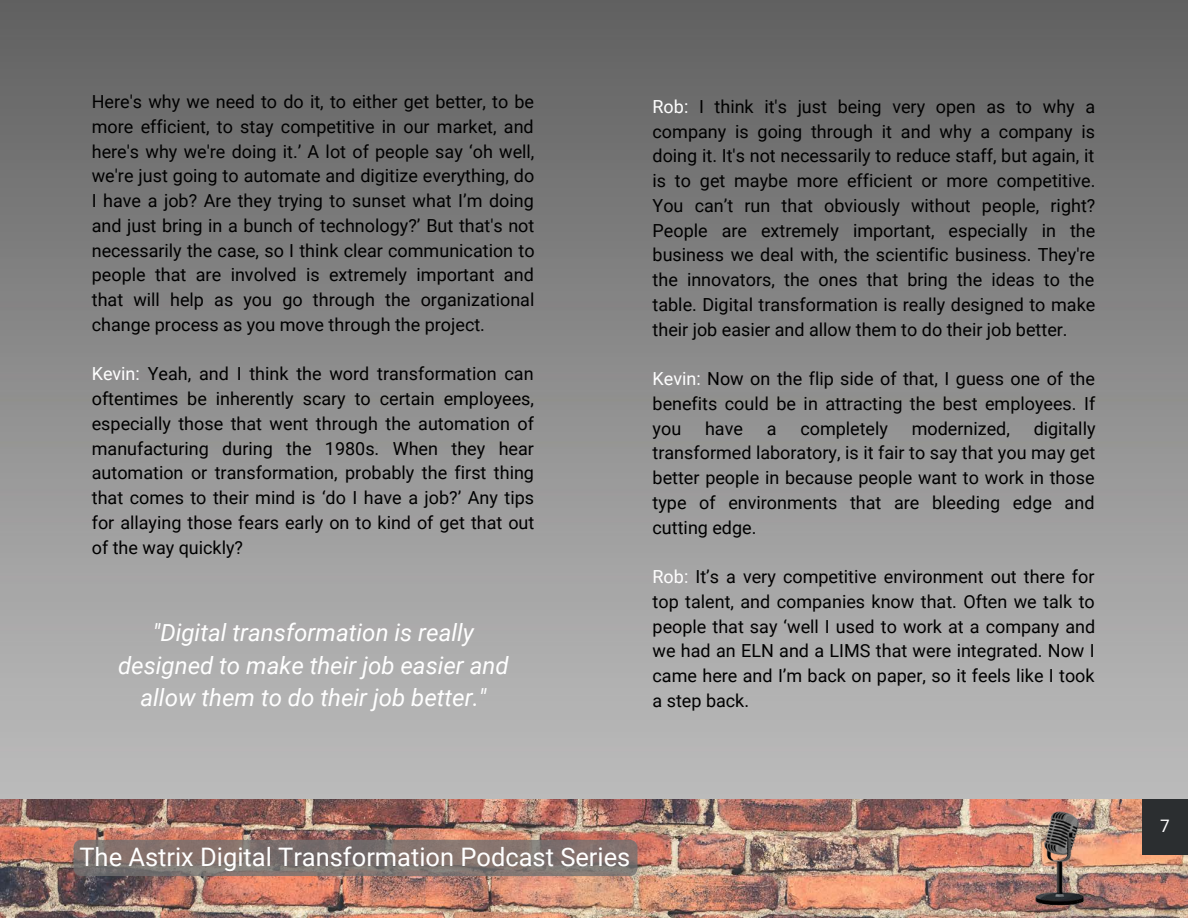
<style>
.page{position:relative;width:1188px;height:918px;background:#fff}
.page>*{position:absolute;margin:0;border:0;box-sizing:border-box;transform-origin:0 0}
.t1{font:25.5px "Roboto";color:#fff}
.t2{font:italic 24px/32.7px "Roboto";color:#fff;text-align:center}
.t3{font:18px/24.8px "Roboto";color:#000;text-align:justify}
.t4{font:17.25px "Roboto";color:#fff}
.s1{color:#fff}
</style>
<div class="page">
<img style="left:0;top:0;width:1188px;height:918px">
<img style="left:0;top:799px;width:837px;height:118px">
<img style="left:837px;top:648px;width:351px;height:270px">
<svg style="left:74px;top:840px;width:564px;height:36px;background:#7f726e"></svg>
<p class="t3" style="left:92px;top:89px;width:444px">Here's why we need to do it, to either get better, to be more efficient, to stay competitive in our market, and here's why we're doing it.’ A lot of people say ‘oh well, we're just going to automate and digitize everything, do I have a job? Are they trying to sunset what I’m doing and just bring in a bunch of technology?’ But that's not necessarily the case, so I think clear communication to people that are involved is extremely important and that will help as you go through the organizational change process as you move through the project.</p>
<p class="t3" style="left:92px;top:362px;width:444px"><span class="s1">Kevin:</span> Yeah, and I think the word transformation can oftentimes be inherently scary to certain employees, especially those that went through the automation of manufacturing during the 1980s. When they hear automation or transformation, probably the first thing that comes to their mind is ‘do I have a job?’ Any tips for allaying those fears early on to kind of get that out of the way quickly?</p>
<p class="t2" style="left:118px;top:617px;width:392px">"Digital transformation is really designed to make their job easier and allow them to do their job better."</p>
<p class="t3" style="left:653px;top:94px;width:444px"><span class="s1">Rob:</span> I think it's just being very open as to why a company is going through it and why a company is doing it. It's not necessarily to reduce staff, but again, it is to get maybe more efficient or more competitive.<br>You can’t run that obviously without people, right?<br>People are extremely important, especially in the business we deal with, the scientific business. They're the innovators, the ones that bring the ideas to the table. Digital transformation is really designed to make their job easier and allow them to do their job better.</p>
<p class="t3" style="left:653px;top:367px;width:444px"><span class="s1">Kevin:</span> Now on the flip side of that, I guess one of the benefits could be in attracting the best employees. If you</p>
<p class="t3" style="left:653px;top:416px;width:444px;text-indent:381px">digitally transformed laboratory, is it fair to say that you may get better people in because people want to work in those type of environments that are bleeding edge and cutting edge.</p>
<p class="t3" style="left:653px;top:565px;width:444px"><span class="s1">Rob:</span> It’s a very competitive environment out there for top talent, and companies know that. Often we talk to people that say ‘well I used to work at a company and we had an ELN and a LIMS that were integrated. Now I came here and I’m back on paper, so it feels like I took a step back.</p>
<p class="t3" style="left:705px;top:416px;width:39px">have</p>
<p class="t3" style="left:767px;top:416px;width:11px">a</p>
<p class="t3" style="left:800px;top:416px;width:89px">completely</p>
<p class="t3" style="left:912px;top:416px;width:100px">modernized,</p>
<p class="t1" style="left:79px;top:843px;width:552px">The Astrix Digital Transformation Podcast Series</p>
<p class="t4" style="left:1160px;top:816px;width:11px">7</p>
</div>
